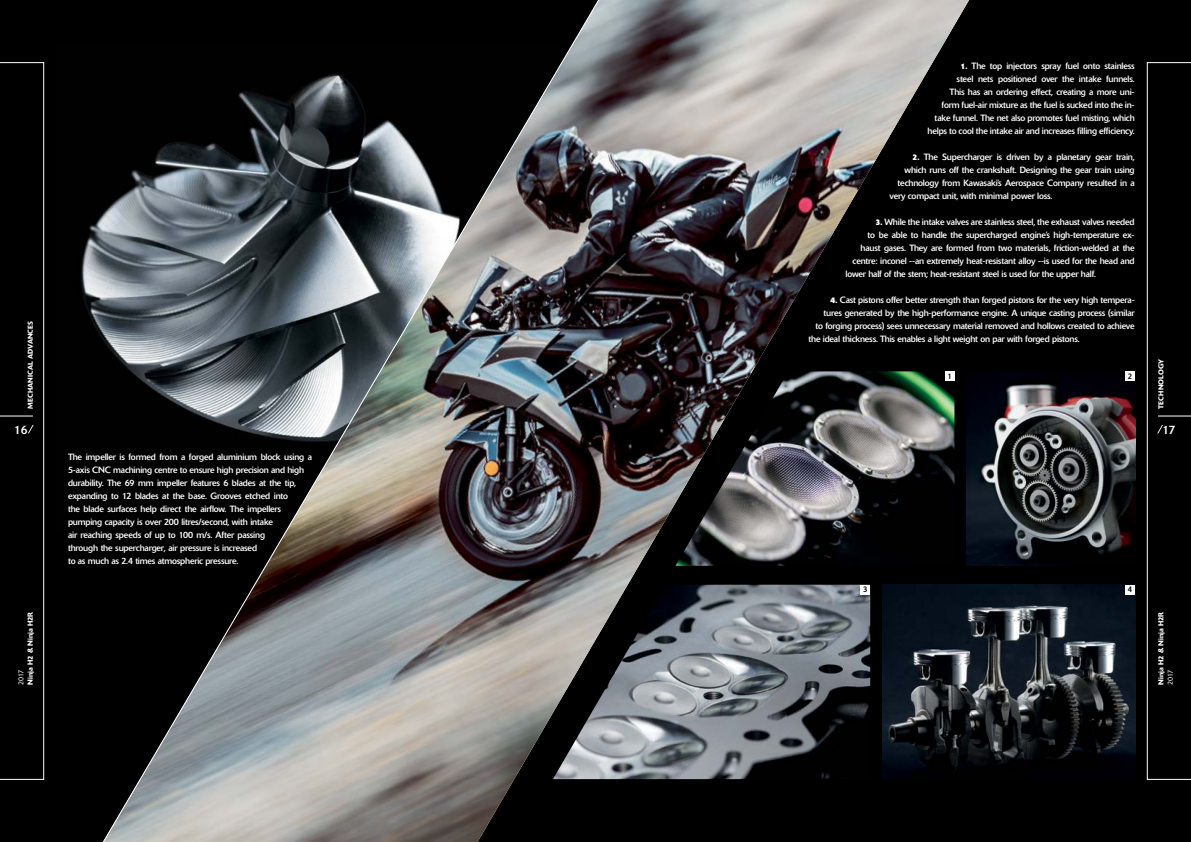
<style>
.page{position:relative;width:1191px;height:842px;background:#000}
.page>*{position:absolute;margin:0;border:0;box-sizing:border-box;transform-origin:0 0}
.t1{font:12px "Delta Pro";color:#fff}
.t2{font:9px/13px "Delta Pro";letter-spacing:-.02em;color:#fff}
.t3{font:8px "Delta Pro";color:#000}
.t4{font:500 7.2px "Delta Pro";color:#fff}
.t5{font:300 7.2px "Delta Pro";letter-spacing:-.09em;color:#fff}
.t6{font:500 7px "Delta Pro";letter-spacing:.02em;color:#fff}
.s1{font-weight:700;font-size:8px}
</style>
<div class="page">
<img style="left:81px;top:223px;width:15px;height:105px">
<img style="left:605px;top:0;width:364px;height:780px">
<img style="left:605px;top:585px;width:265px;height:194px">
<img style="left:675px;top:371px;width:279px;height:195px">
<img style="left:882px;top:585px;width:253px;height:194px">
<img style="left:966px;top:371px;width:169px;height:195px">
<svg style="left:792px;top:62px;width:177px;height:295px"></svg>
<div style="left:944px;top:371px;width:10px;height:10px;background:#fff"></div>
<div style="left:1125px;top:371px;width:9px;height:10px;background:#fff"></div>
<div style="left:860px;top:585px;width:10px;height:9px;background:#fff"></div>
<div style="left:1125px;top:585px;width:10px;height:9px;background:#fff"></div>
<img style="left:96px;top:0;width:509px;height:842px">
<svg style="left:0;top:62px;width:44px;height:718px"></svg>
<svg style="left:1147px;top:62px;width:44px;height:718px"></svg>
<hr style="left:1158px;top:415px;width:33px;height:1px;background:#fff">
<p class="t6" style="left:26px;top:409px;width:89px;rotate:-90deg">MECHANICAL ADVANCES</p>
<h1 class="t1" style="left:14px;top:422px;width:15px">16</h1>
<p class="t4" style="left:26px;top:685px;width:75px;rotate:-90deg">Ninja H2 &amp; Ninja H2R</p>
<p class="t5" style="left:16px;top:685px;width:16px;rotate:-90deg">2017</p>
<p class="t2" style="left:68px;top:450px;width:246px">The impeller is formed from a forged aluminium block using a 5-axis CNC machining centre to ensure high precision and high durability. The 69 mm impeller features 6 blades at the tip, expanding to 12 blades at the base. Grooves etched into<br>the blade surfaces help direct the airflow. The impellers pumping capacity is over 200 litres/second, with intake<br>air reaching speeds of up to 100 m/s. After passing<br>through the supercharger, air pressure is increased<br>to as much as 2.4 times atmospheric pressure.</p>
<p class="t2" style="left:927px;top:59px;width:209px;text-align:right"><span class="s1">1.</span> The top injectors spray fuel onto stainless<br>steel nets positioned over the intake funnels.<br>This has an ordering effect, creating a more uni-<br>form fuel-air mixture as the fuel is sucked into the in&shy;take funnel. The net also promotes fuel misting, which helps to cool the intake air and increases filling efficiency.</p>
<p class="t2" style="left:912px;top:150px;width:224px"><span class="s1">2.</span> The Supercharger is driven by a planetary gear train,</p>
<p class="t2" style="left:904px;top:163px;width:231px">which runs off the crankshaft. Designing the gear train using</p>
<p class="t2" style="left:897px;top:176px;width:239px">technology from Kawasaki’s Aerospace Company resulted in a</p>
<p class="t2" style="left:889px;top:189px;width:164px">very compact unit, with minimal power loss.</p>
<p class="t2" style="left:875px;top:215px;width:260px"><span class="s1">3.</span> While the intake valves are stainless steel, the exhaust valves needed</p>
<p class="t2" style="left:867px;top:228px;width:269px">to be able to handle the supercharged engine’s high-temperature ex-</p>
<p class="t2" style="left:860px;top:241px;width:275px">haust gases. They are formed from two materials, friction-welded at the</p>
<p class="t2" style="left:852px;top:254px;width:283px">centre: inconel --an extremely heat-resistant alloy --is used for the head and</p>
<p class="t2" style="left:845px;top:267px;width:252px">lower half of the stem; heat-resistant steel is used for the upper half.</p>
<p class="t2" style="left:830px;top:293px;width:306px"><span class="s1">4.</span> Cast pistons offer better strength than forged pistons for the very high tempera-</p>
<p class="t2" style="left:823px;top:306px;width:312px">tures generated by the high-performance engine. A unique casting process (similar</p>
<p class="t2" style="left:815px;top:319px;width:320px">to forging process) sees unnecessary material removed and hollows created to achieve</p>
<p class="t2" style="left:808px;top:332px;width:273px">the ideal thickness. This enables a light weight on par with forged pistons.</p>
<p class="t3" style="left:947px;top:371px;width:6px">1</p>
<p class="t3" style="left:1127px;top:371px;width:6px">2</p>
<p class="t6" style="left:1156px;top:409px;width:52px;rotate:-90deg">TECHNOLOGY</p>
<h1 class="t1" style="left:1162px;top:422px;width:14px">17</h1>
<p class="t3" style="left:863px;top:584px;width:6px">3</p>
<p class="t3" style="left:1128px;top:584px;width:6px">4</p>
<p class="t4" style="left:1156px;top:685px;width:75px;rotate:-90deg">Ninja H2 &amp; Ninja H2R</p>
<p class="t5" style="left:1165px;top:685px;width:16px;rotate:-90deg">2017</p>
</div>
